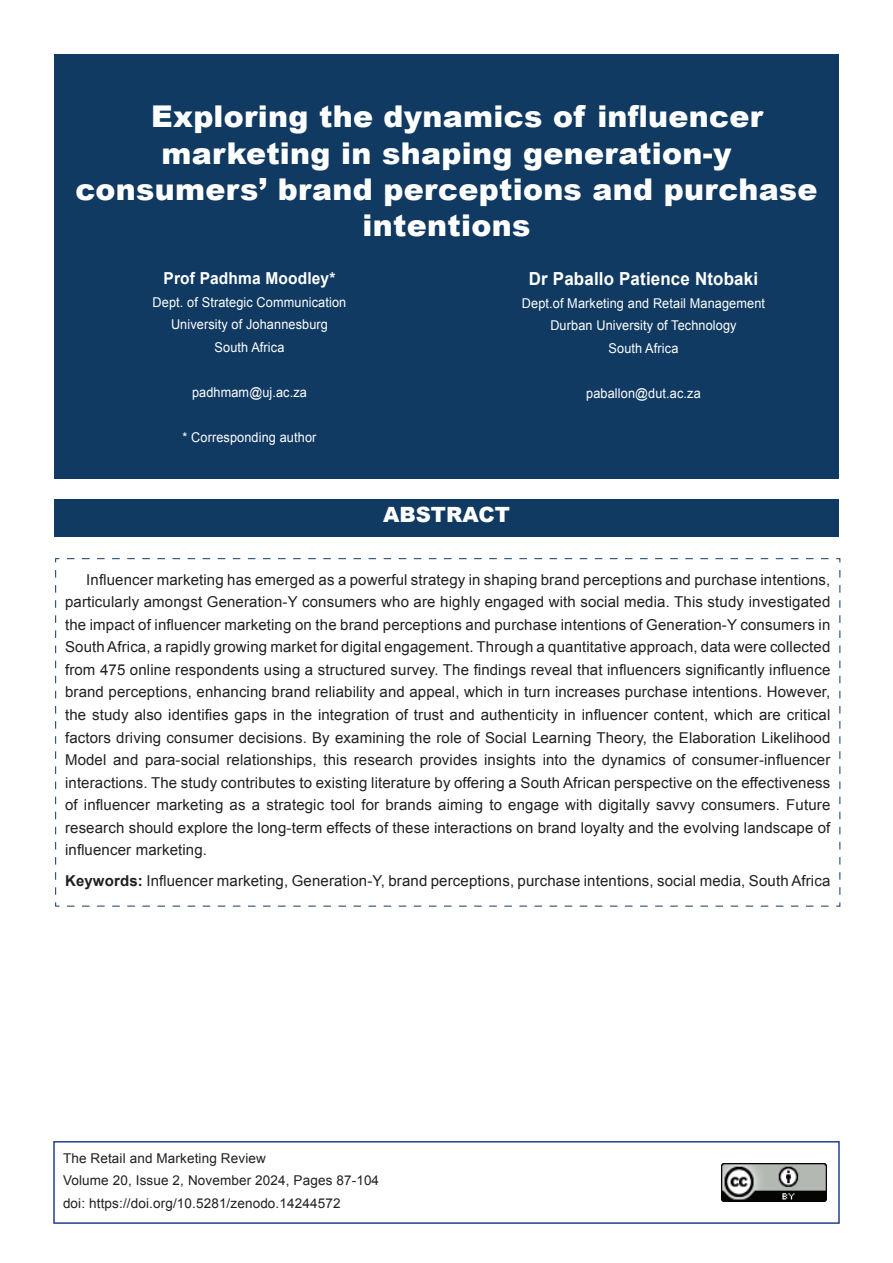
<style>
.page{position:relative;width:893px;height:1263px;background:#fff}
.page>*{position:absolute;margin:0;border:0;box-sizing:border-box;transform-origin:0 0}
.t1{font:900 30px "Arial";letter-spacing:.01em;color:#fff}
.t2{font:900 21px "Arial";color:#fff}
.t3{font:700 18px "Arial";letter-spacing:.01em;color:#fff;scale:.94 1}
.t4{font:700 16.5px "Arial";letter-spacing:.01em;color:#fff;scale:.94 1}
.t5{font:15px/22.5px "Arial";letter-spacing:.01em;color:#231f20;text-align:justify}
.t6{font:13.5px/22.5px "Arial";letter-spacing:.01em;color:#fff;text-align:center;scale:.94 1}
.t7{font:13.5px/22.5px "Arial";letter-spacing:.01em;color:#231f20}
.s1{font-weight:700}
</style>
<div class="page">
<div style="left:53px;top:1141px;width:787px;height:83px;border:2px solid #253f8e"></div>
<img style="left:721px;top:1164px;width:106px;height:37px">
<div style="left:54px;top:54px;width:785px;height:221px;background:#103a62"></div>
<div style="left:54px;top:499px;width:785px;height:38px;background:#103a62"></div>
<svg style="left:55px;top:558px;width:786px;height:349px"></svg>
<div style="left:54px;top:264px;width:785px;height:215px;background:#103a62"></div>
<h1 class="t1" style="left:151px;top:95px;width:614px">Exploring the dynamics of influencer</h1>
<h1 class="t1" style="left:162px;top:131px;width:571px">marketing in shaping generation-y</h1>
<h1 class="t1" style="left:75px;top:167px;width:744px">consumers’ brand perceptions and purchase</h1>
<h1 class="t1" style="left:363px;top:203px;width:169px">intentions</h1>
<p class="t4" style="left:164px;top:267px;width:184px">Prof Padhma Moodley*</p>
<p class="t6" style="left:153px;top:291px;width:208px">Dept. of Strategic Communication<br>University of Johannesburg<br>South Africa</p>
<p class="t6" style="left:192px;top:381px;width:124px">padhmam@uj.ac.za</p>
<p class="t6" style="left:183px;top:426px;width:144px">* Corresponding author</p>
<p class="t3" style="left:529px;top:267px;width:245px">Dr Paballo Patience Ntobaki</p>
<p class="t6" style="left:522px;top:292px;width:260px">Dept.of Marketing and Retail Management<br>Durban University of Technology<br>South Africa</p>
<p class="t6" style="left:586px;top:382px;width:123px">paballon@dut.ac.za</p>
<h2 class="t2" style="left:383px;top:499px;width:128px">ABSTRACT</h2>
<p class="t5" style="left:65px;top:569px;width:767px;text-indent:21px">Influencer marketing has emerged as a powerful strategy in shaping brand perceptions and purchase intentions, particularly amongst Generation-Y consumers who are highly engaged with social media. This study investigated the impact of influencer marketing on the brand perceptions and purchase intentions of Generation-Y consumers in South Africa, a rapidly growing market for digital engagement. Through a quantitative approach, data were collected from 475 online respondents using a structured survey. The findings reveal that influencers significantly influence brand perceptions, enhancing brand reliability and appeal, which in turn increases purchase intentions. However, the study also identifies gaps in the integration of trust and authenticity in influencer content, which are critical factors driving consumer decisions. By examining the role of Social Learning Theory, the Elaboration Likelihood Model and para-social relationships, this research provides insights into the dynamics of consumer-influencer interactions. The study contributes to existing literature by offering a South African perspective on the effectiveness of influencer marketing as a strategic tool for brands aiming to engage with digitally savvy consumers. Future research should explore the long-term effects of these interactions on brand loyalty and the evolving landscape of influencer marketing.</p>
<p class="t5" style="left:65px;top:870px;width:767px"><span class="s1">Keywords:</span> Influencer marketing, Generation-Y, brand perceptions, purchase intentions, social media, South Africa</p>
<p class="t7" style="left:63px;top:1147px;width:318px">The Retail and Marketing Review<br>Volume 20, Issue 2, November 2024, Pages 87-104 doi: https://doi.org/10.5281/zenodo.14244572</p>
</div>
